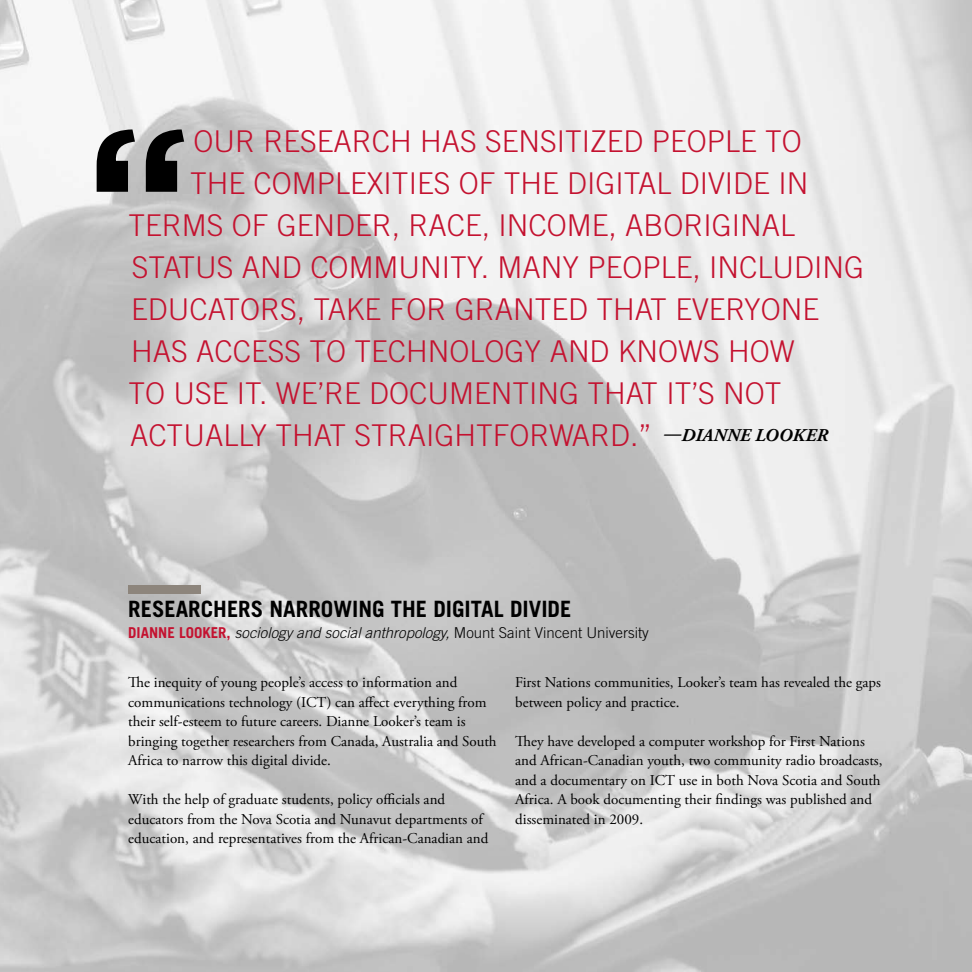
<style>
.page{position:relative;width:972px;height:972px;background:#fff}
.page>*{position:absolute;margin:0;border:0;box-sizing:border-box;transform-origin:0 0}
.t1{font:700 193.5px "Gotham";color:#000}
.t2{font:300 30px "Trade Gothic";color:#c41230}
.t3{font:700 22.5px "Trade Gothic";color:#000}
.t4{font:italic 700 18px "Adobe Garamond Pro";color:#000}
.t5{font:15px/19.5px "Adobe Garamond Pro";color:#000}
.t6{font:italic 300 15px "Trade Gothic";color:#000}
.s1{font-family:"Adobe Garamond Pro";font-weight:700;font-style:italic;font-size:18px;color:#000}
.s2{font-weight:700;font-style:normal;color:#c41230}
.s3{font-style:normal}
</style>
<div class="page">
<img style="left:0;top:0;width:972px;height:972px">
<div style="left:128px;top:585px;width:73px;height:8px;background:#8d857c"></div>
<h1 class="t1" style="left:86px;top:86px;width:106px">“</h1>
<h2 class="t2" style="left:193px;top:123px;width:610px">OUR R ESEARCH HAS SENSITIZED PEOPLE TO</h2>
<h2 class="t2" style="left:190px;top:165px;width:620px">TH E COMPLEXITIES OF TH E DIG ITAL DIVIDE IN</h2>
<h2 class="t2" style="left:128px;top:207px;width:668px">TERMS OF G ENDER, RACE, INCOME, ABOR IG INAL</h2>
<h2 class="t2" style="left:132px;top:249px;width:729px">STATUS AND COMMUNITY. MANY PEOPLE, INCLUDING</h2>
<h2 class="t2" style="left:131px;top:291px;width:690px">EDUCATORS, TAKE FOR GRANTED THAT EVERYONE</h2>
<h2 class="t2" style="left:131px;top:333px;width:660px">HAS ACCESS TO TECH NOLOGY AND KNOWS HOW</h2>
<h2 class="t2" style="left:128px;top:375px;width:655px">TO USE IT. WE’R E DOCUMENTING THAT IT’S NOT</h2>
<h2 class="t2" style="left:130px;top:417px;width:578px">ACTUALLY THAT STRAIGHTFORWAR D.” <span class="s1">—DIANNE</span></h2>
<p class="t4" style="left:755px;top:425px;width:24px">LOOKER</p>
<h3 class="t3" style="left:128px;top:596px;width:445px">RESEARCHERS NARROWI NG THE DIGITAL DIVI DE</h3>
<p class="t6" style="left:128px;top:624px;width:522px"><span class="s2">DIANNE LOOKER,</span> sociology and social anthropology, <span class="s3">M OUNT SAINT VINCENT U NIVERSITY</span></p>
<p class="t5" style="left:128px;top:673px;width:370px">The inequity of young people’s access to information and communications technology (ICT) can affect everything from their self-esteem to future careers. Dianne Looker’s team is bringing together researchers from Canada, Australia and South Africa to narrow this digital divide.</p>
<p class="t5" style="left:128px;top:790px;width:362px">With the help of graduate students, policy officials and educators from the Nova Scotia and Nunavut departments of education, and representatives from the African-Canadian and</p>
<p class="t5" style="left:515px;top:673px;width:367px">First Nations communities, Looker’s team has revealed the gaps between policy and practice.</p>
<p class="t5" style="left:515px;top:732px;width:369px">They have developed a computer workshop for First Nations and African-Canadian youth, two community radio broadcasts, and a documentary on ICT use in both Nova Scotia and South Africa. A book documenting their findings was published and disseminated in 2009.</p>
</div>
